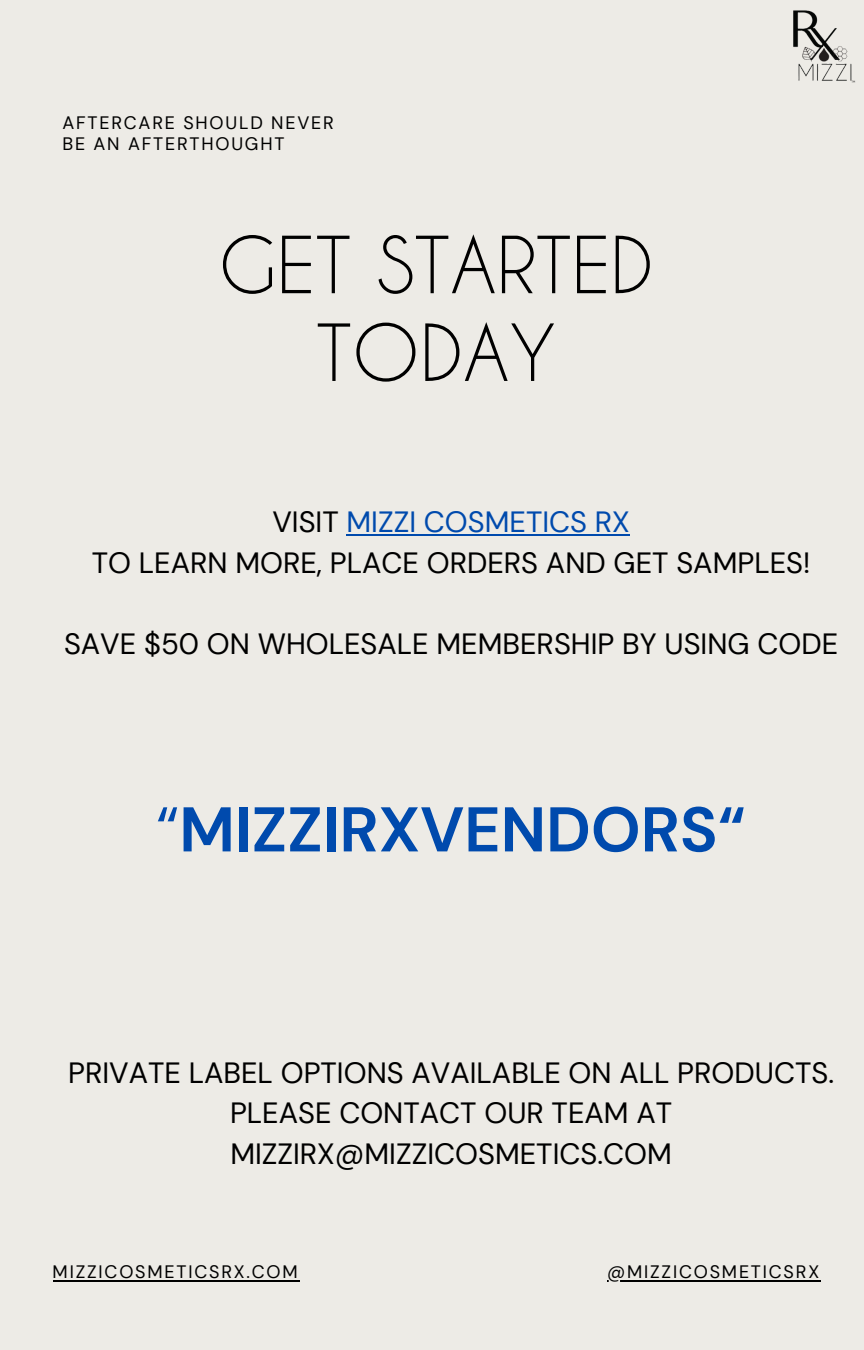
<style>
.page{position:relative;width:864px;height:1350px;background:#edebe6}
.page>*{position:absolute;margin:0;border:0;box-sizing:border-box;transform-origin:0 0}
.t1{font:73.58px/87.8px "Caviar Dreams";color:#000;text-align:center}
.t2{font:700 63px "DM Sans";color:#004aad}
.t3{font:29.25px/40.5px "DM Sans";color:#000;text-align:center}
.t4{font:29.25px "DM Sans";color:#004aad}
.t5{font:18px "DM Sans";letter-spacing:.1em;color:#000}
.s1{color:#000}
.s2{font-weight:400}
</style>
<div class="page">
<hr style="left:347px;top:534px;width:283px;height:2px;background:#004aad">
<hr style="left:53px;top:1280px;width:247px;height:1px;background:#000">
<hr style="left:607px;top:1280px;width:214px;height:1px;background:#000">
<img style="left:793px;top:10px;width:63px;height:73px">
<p class="t5" style="left:62px;top:111px;width:273px">AFTERCARE SHOULD NEVER</p>
<p class="t5" style="left:62px;top:132px;width:224px">BE AN AFTERTHOUGHT</p>
<p class="t1" style="left:218px;top:220px;width:436px">GET STARTED<br>TODAY</p>
<p class="t4" style="left:272px;top:503px;width:359px"><span class="s1">VISIT</span> MIZZI COSMETICS RX</p>
<p class="t3" style="left:92px;top:543px;width:720px">TO LEARN MORE, PLACE ORDERS AND GET SAMPLES!</p>
<p class="t3" style="left:64px;top:624px;width:776px">SAVE $50 ON WHOLESALE MEMBERSHIP BY USING CODE</p>
<p class="t2" style="left:156px;top:789px;width:592px"><span class="s2">“</span>MIZZIRXVENDORS“</p>
<p class="t3" style="left:68px;top:1052px;width:767px">PRIVATE LABEL OPTIONS AVAILABLE ON ALL PRODUCTS.<br>PLEASE CONTACT OUR TEAM AT<br>MIZZIRX@MIZZICOSMETICS.COM</p>
<p class="t5" style="left:53px;top:1261px;width:247px">MIZZICOSMETICSRX.COM</p>
<p class="t5" style="left:607px;top:1261px;width:214px">@MIZZICOSMETICSRX</p>
</div>
